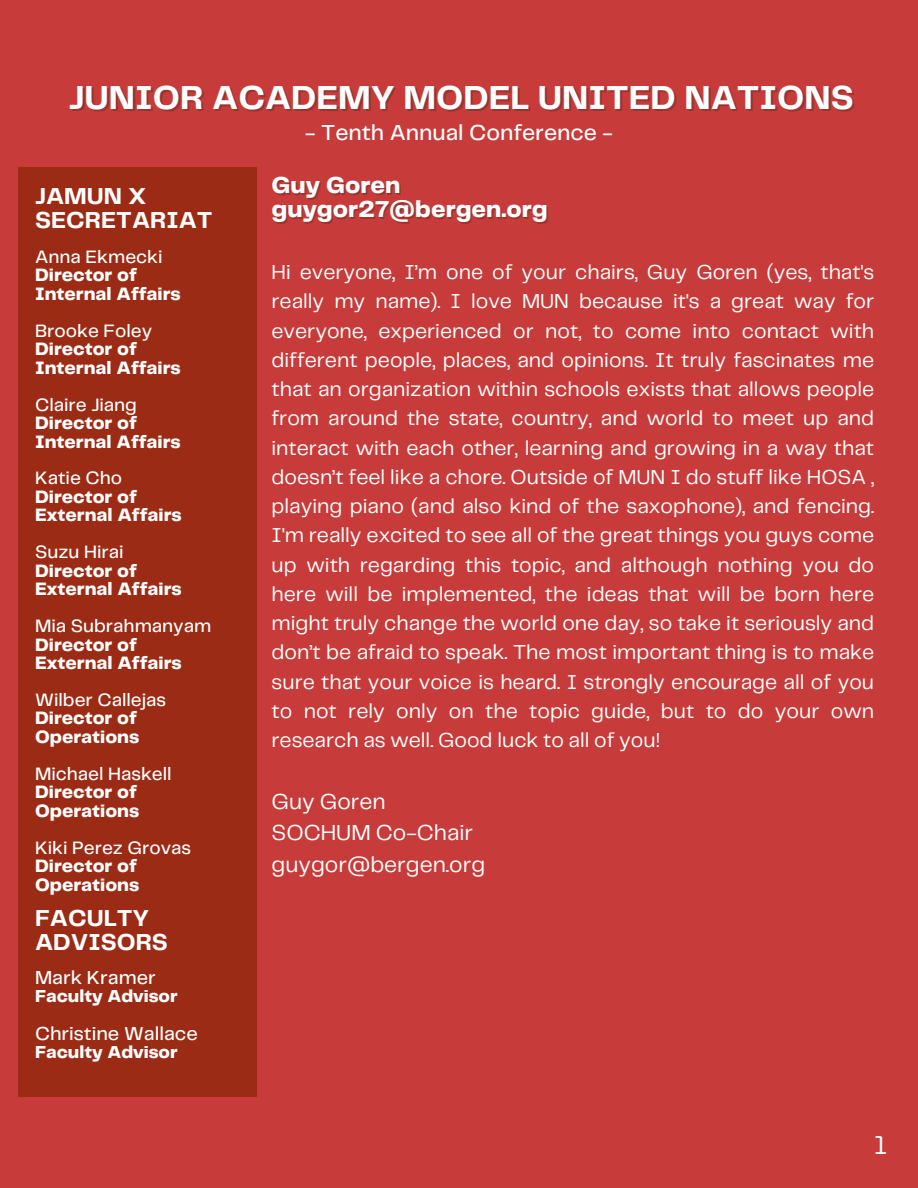
<style>
.page{position:relative;width:918px;height:1188px;background:#c73c3b}
.page>*{position:absolute;margin:0;border:0;box-sizing:border-box;transform-origin:0 0}
.t1{font:700 34.5px "Telegraf";color:#fff}
.t2{font:27px "Telegraf";color:#fff}
.t3{font:700 24px/23.7px "Telegraf";color:#fff}
.t4{font:800 24px "Telegraf";color:#fff}
.t5{font:22.5px/31.5px "Telegraf";color:#fff}
.t6{font:500 22.5px "Telegraf";color:#fff}
.t7{font:21px/29.2px "Telegraf";color:#fff;text-align:justify}
.t8{font:500 19.5px "Telegraf";color:#fff}
.t9{font:800 18.6px/18.5px "Telegraf";color:#fff}
.t10{font:500 18.6px "Telegraf";color:#fff}
.t11{font:800 18px "Telegraf";color:#fff}
</style>
<div class="page">
<div style="left:18px;top:167px;width:239px;height:929px;background:#9b2b14"></div>
<p class="t1" style="left:69px;top:83px;width:786px">JUNIOR ACADEMY MODEL UNITED NATIONS</p>
<p class="t6" style="left:305px;top:123px;width:309px">- Tenth Annual Conference -</p>
<p class="t3" style="left:35px;top:185px;width:179px">JAMUN X<br>SECRETARIAT</p>
<p class="t10" style="left:35px;top:249px;width:129px">Anna Ekmecki</p>
<p class="t9" style="left:35px;top:267px;width:103px">Director of</p>
<p class="t9" style="left:35px;top:285px;width:147px">Internal Affairs</p>
<p class="t10" style="left:35px;top:323px;width:119px">Brooke Foley</p>
<p class="t9" style="left:35px;top:341px;width:103px">Director of</p>
<p class="t9" style="left:35px;top:359px;width:147px">Internal Affairs</p>
<p class="t10" style="left:35px;top:396px;width:103px">Claire Jiang</p>
<p class="t9" style="left:35px;top:415px;width:103px">Director of</p>
<p class="t9" style="left:35px;top:433px;width:147px">Internal Affairs</p>
<p class="t10" style="left:35px;top:470px;width:89px">Katie Cho</p>
<p class="t9" style="left:35px;top:488px;width:103px">Director of</p>
<p class="t9" style="left:35px;top:507px;width:148px">External Affairs</p>
<p class="t10" style="left:35px;top:544px;width:90px">Suzu Hirai</p>
<p class="t9" style="left:35px;top:562px;width:103px">Director of</p>
<p class="t9" style="left:35px;top:581px;width:148px">External Affairs</p>
<p class="t10" style="left:35px;top:618px;width:178px">Mia Subrahmanyam</p>
<p class="t9" style="left:35px;top:636px;width:103px">Director of</p>
<h2 class="t9" style="left:35px;top:655px;width:148px">External Affairs</h2>
<p class="t10" style="left:35px;top:692px;width:133px">Wilber Callejas</p>
<h5 class="t9" style="left:35px;top:710px;width:106px">Director of<br>Operations</h5>
<p class="t10" style="left:35px;top:766px;width:138px">Michael Haskell</p>
<h3 class="t9" style="left:35px;top:784px;width:106px">Director of<br>Operations</h3>
<h6 class="t10" style="left:35px;top:839px;width:158px">Kiki Perez Grovas</h6>
<h4 class="t9" style="left:35px;top:858px;width:106px">Director of<br>Operations</h4>
<p class="t3" style="left:35px;top:907px;width:134px">FACULTY<br>ADVISORS</p>
<h2 class="t8" style="left:35px;top:969px;width:122px">Mark Kramer</h2>
<p class="t11" style="left:35px;top:988px;width:144px">Faculty Advisor</p>
<p class="t8" style="left:35px;top:1025px;width:164px">Christine Wallace</p>
<p class="t11" style="left:35px;top:1045px;width:144px">Faculty Advisor</p>
<h1 class="t4" style="left:272px;top:175px;width:130px">Guy Goren</h1>
<h3 class="t4" style="left:272px;top:199px;width:278px">guygor27@bergen.org</h3>
<p class="t7" style="left:272px;top:259px;width:604px">Hi everyone, I’m one of your chairs, Guy Goren (yes, that's really my name). I love MUN because it's a great way for everyone, experienced or not, to come into contact with different people, places, and opinions. It truly fascinates me that an organization within schools exists that allows people from around the state, country, and world to meet up and interact with each other, learning and growing in a way that doesn’t feel like a chore. Outside of MUN I do stuff like HOSA , playing piano (and also kind of the saxophone), and fencing.<br>I'm really excited to see all of the great things you guys come up with regarding this topic, and although nothing you do here will be implemented, the ideas that will be born here might truly change the world one day, so take it seriously and don’t be afraid to speak. The most important thing is to make sure that your voice is heard. I strongly encourage all of you to not rely only on the topic guide, but to do your own research as well. Good luck to all of you!</p>
<p class="t5" style="left:272px;top:787px;width:215px">Guy Goren<br>SOCHUM Co-Chair guygor@bergen.org</p>
<p class="t2" style="left:874px;top:1134px;width:14px">1</p>
</div>
